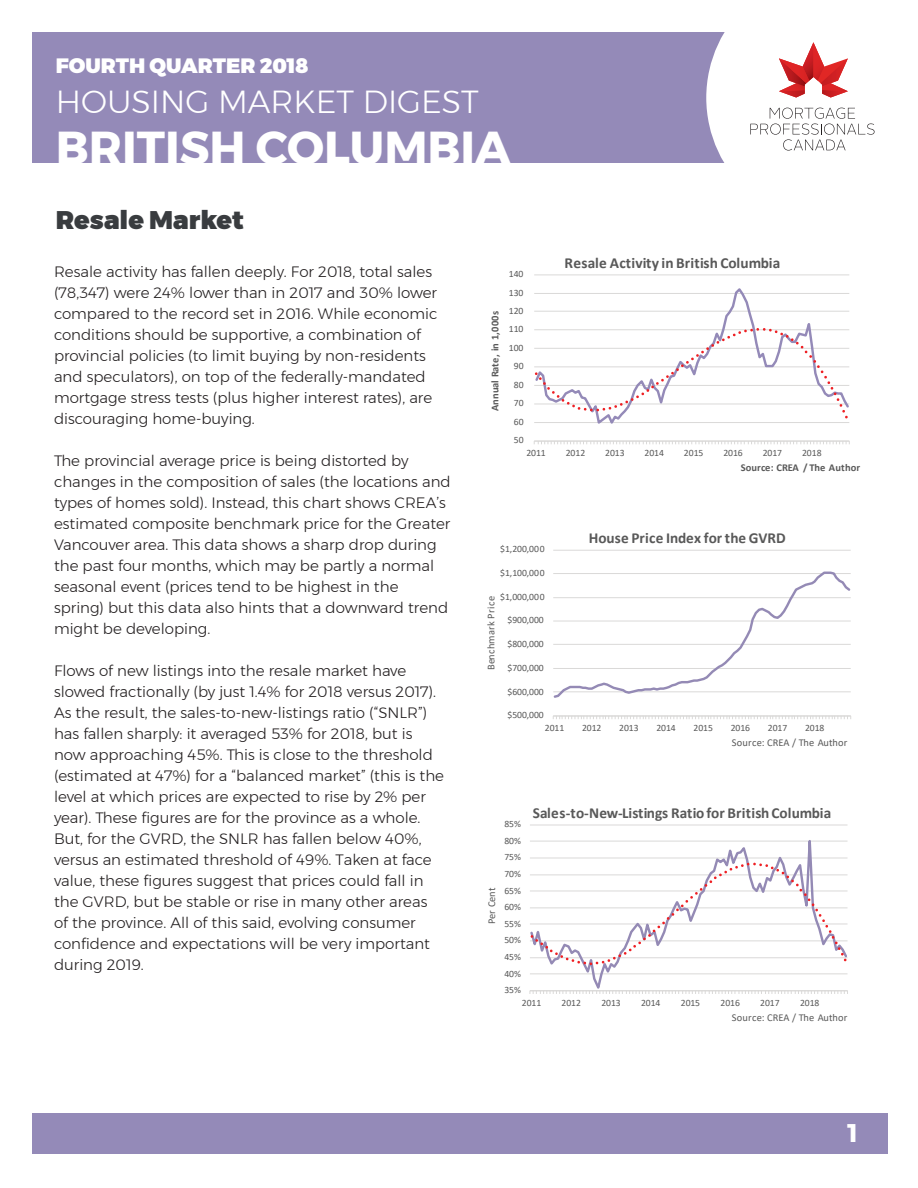
<style>
.page{position:relative;width:918px;height:1188px;background:#fff}
.page>*{position:absolute;margin:0;border:0;box-sizing:border-box;transform-origin:0 0}
.t1{font:700 46.05px "Montserrat";color:#fff}
.t2{font:300 31.8px "Montserrat";color:#fff}
.t3{font:900 25.5px "Montserrat";color:#393c3f}
.t4{font:700 25.5px "Montserrat";color:#fff}
.t5{font:900 20.7px "Montserrat";color:#fff}
.t6{font:700 15.3px "Calibri";color:#595959}
.t7{font:300 15px/21px "Montserrat";color:#231f20}
.t8{font:10.5px "Calibri";letter-spacing:.01em;color:#595959}
.t9{font:700 10.5px "Calibri";color:#595959}
.t10{font:10.5px "Calibri";letter-spacing:.03em;color:#595959}
.t11{font:9.75px "Calibri";letter-spacing:-.005em;color:#595959}
.t12{font:9.6px "Calibri";letter-spacing:-.005em;color:#595959}
</style>
<div class="page">
<div style="left:32px;top:32px;width:850px;height:131px;background:#948ab8"></div>
<div style="left:33px;top:1113px;width:855px;height:40px;background:#948ab8"></div>
<div style="left:706px;top:32px;width:176px;height:131px;background:#fff"></div>
<svg style="left:750px;top:108px;width:125px;height:43px;background:#ececec"></svg>
<svg style="left:779px;top:42px;width:69px;height:56px;background:#e99899"></svg>
<hr style="left:553px;top:550px;width:298px;height:1px;background:#dad9d8">
<svg style="left:553px;top:716px;width:298px;height:3px"></svg>
<svg style="left:553px;top:571px;width:298px;height:127px"></svg>
<svg style="left:530px;top:991px;width:318px;height:3px"></svg>
<svg style="left:530px;top:825px;width:318px;height:166px"></svg>
<svg style="left:530px;top:861px;width:317px;height:106px"></svg>
<hr style="left:534px;top:274px;width:315px;height:1px;background:#dad9d8">
<svg style="left:534px;top:441px;width:316px;height:3px"></svg>
<svg style="left:534px;top:288px;width:316px;height:135px"></svg>
<svg style="left:534px;top:327px;width:315px;height:97px"></svg>
<h3 class="t5" style="left:56px;top:49px;width:255px">FOURTH QUARTER 2018</h3>
<h2 class="t2" style="left:56px;top:78px;width:425px">HOUSING MARKET DIGEST</h2>
<h1 class="t1" style="left:56px;top:111px;width:457px">BRITISH COLUMBIA</h1>
<h3 class="t3" style="left:56px;top:199px;width:190px">Resale Market</h3>
<p class="t7" style="left:54px;top:261px;width:385px">Resale activity has fallen deeply. For 2018, total sales (78,347) were 24% lower than in 2017 and 30% lower compared to the record set in 2016. While economic conditions should be supportive, a combination of provincial policies (to limit buying by non-residents and speculators), on top of the federally-mandated mortgage stress tests (plus higher interest rates), are discouraging home-buying.</p>
<p class="t7" style="left:54px;top:450px;width:398px">The provincial average price is being distorted by changes in the composition of sales (the locations and types of homes sold). Instead, this chart shows CREA’s estimated composite benchmark price for the Greater Vancouver area. This data shows a sharp drop during the past four months, which may be partly a normal seasonal event (prices tend to be highest in the spring) but this data also hints that a downward trend might be developing.</p>
<p class="t7" style="left:54px;top:660px;width:392px">Flows of new listings into the resale market have slowed fractionally (by just 1.4% for 2018 versus 2017).<br>As the result, the sales-to-new-listings ratio (“SNLR”) has fallen sharply: it averaged 53% for 2018, but is now approaching 45%. This is close to the threshold (estimated at 47%) for a “balanced market” (this is the level at which prices are expected to rise by 2% per year). These figures are for the province as a whole.<br>But, for the GVRD, the SNLR has fallen below 40%, versus an estimated threshold of 49%. Taken at face value, these figures suggest that prices could fall in the GVRD, but be stable or rise in many other areas of the province. All of this said, evolving consumer confidence and expectations will be very important during 2019.</p>
<p class="t9" style="left:488px;top:411px;width:102px;rotate:-90deg">Annual Rate, in 1,000s</p>
<p class="t11" style="left:509px;top:267px;width:16px">140</p>
<p class="t11" style="left:509px;top:286px;width:16px">130</p>
<p class="t11" style="left:509px;top:304px;width:16px">120</p>
<p class="t11" style="left:509px;top:322px;width:16px">110</p>
<p class="t11" style="left:509px;top:341px;width:16px">100</p>
<p class="t11" style="left:514px;top:359px;width:11px">90</p>
<p class="t11" style="left:514px;top:378px;width:11px">80</p>
<p class="t11" style="left:514px;top:396px;width:11px">70</p>
<p class="t11" style="left:514px;top:415px;width:11px">60</p>
<p class="t11" style="left:514px;top:433px;width:11px">50</p>
<p class="t6" style="left:565px;top:252px;width:218px">Resale Activity in British Columbia</p>
<p class="t11" style="left:526px;top:446px;width:21px">2011</p>
<p class="t11" style="left:566px;top:446px;width:21px">2012</p>
<p class="t11" style="left:605px;top:446px;width:21px">2013</p>
<p class="t11" style="left:645px;top:446px;width:21px">2014</p>
<p class="t11" style="left:684px;top:446px;width:21px">2015</p>
<p class="t11" style="left:723px;top:446px;width:21px">2016</p>
<p class="t11" style="left:763px;top:446px;width:21px">2017</p>
<p class="t11" style="left:802px;top:446px;width:21px">2018</p>
<p class="t9" style="left:741px;top:460px;width:121px">Source: CREA / The Author</p>
<p class="t12" style="left:500px;top:542px;width:46px">$1,200,000</p>
<p class="t12" style="left:500px;top:566px;width:46px">$1,100,000</p>
<p class="t12" style="left:500px;top:590px;width:46px">$1,000,000</p>
<p class="t10" style="left:484px;top:670px;width:76px;rotate:-90deg">Benchmark Price</p>
<p class="t12" style="left:508px;top:614px;width:38px">$900,000</p>
<p class="t12" style="left:508px;top:637px;width:38px">$800,000</p>
<p class="t12" style="left:508px;top:661px;width:38px">$700,000</p>
<p class="t12" style="left:508px;top:685px;width:38px">$600,000</p>
<p class="t12" style="left:508px;top:708px;width:38px">$500,000</p>
<p class="t6" style="left:589px;top:527px;width:198px">House Price Index for the GVRD</p>
<p class="t12" style="left:545px;top:721px;width:21px">2011</p>
<p class="t12" style="left:582px;top:721px;width:21px">2012</p>
<p class="t12" style="left:619px;top:721px;width:21px">2013</p>
<p class="t12" style="left:656px;top:721px;width:21px">2014</p>
<p class="t12" style="left:694px;top:721px;width:21px">2015</p>
<p class="t12" style="left:731px;top:721px;width:21px">2016</p>
<p class="t12" style="left:768px;top:721px;width:21px">2017</p>
<p class="t12" style="left:805px;top:721px;width:21px">2018</p>
<p class="t8" style="left:732px;top:735px;width:117px">Source: CREA / The Author</p>
<p class="t8" style="left:484px;top:924px;width:38px;rotate:-90deg">Per Cent</p>
<p class="t12" style="left:504px;top:817px;width:18px">85%</p>
<p class="t12" style="left:504px;top:834px;width:18px">80%</p>
<p class="t12" style="left:504px;top:850px;width:18px">75%</p>
<p class="t12" style="left:504px;top:867px;width:18px">70%</p>
<p class="t12" style="left:504px;top:884px;width:18px">65%</p>
<p class="t12" style="left:504px;top:900px;width:18px">60%</p>
<p class="t12" style="left:504px;top:917px;width:18px">55%</p>
<p class="t12" style="left:504px;top:933px;width:18px">50%</p>
<p class="t12" style="left:504px;top:950px;width:18px">45%</p>
<p class="t12" style="left:504px;top:967px;width:18px">40%</p>
<p class="t12" style="left:504px;top:983px;width:18px">35%</p>
<p class="t6" style="left:533px;top:802px;width:300px">Sales-to-New-Listings Ratio for British Columbia</p>
<p class="t12" style="left:522px;top:996px;width:21px">2011</p>
<p class="t12" style="left:562px;top:996px;width:21px">2012</p>
<p class="t12" style="left:601px;top:996px;width:21px">2013</p>
<p class="t12" style="left:641px;top:996px;width:21px">2014</p>
<p class="t12" style="left:681px;top:996px;width:21px">2015</p>
<p class="t12" style="left:721px;top:996px;width:21px">2016</p>
<p class="t12" style="left:760px;top:996px;width:21px">2017</p>
<p class="t12" style="left:800px;top:996px;width:21px">2018</p>
<p class="t8" style="left:732px;top:1010px;width:117px">Source: CREA / The Author</p>
<h3 class="t4" style="left:848px;top:1113px;width:12px">1</h3>
</div>
